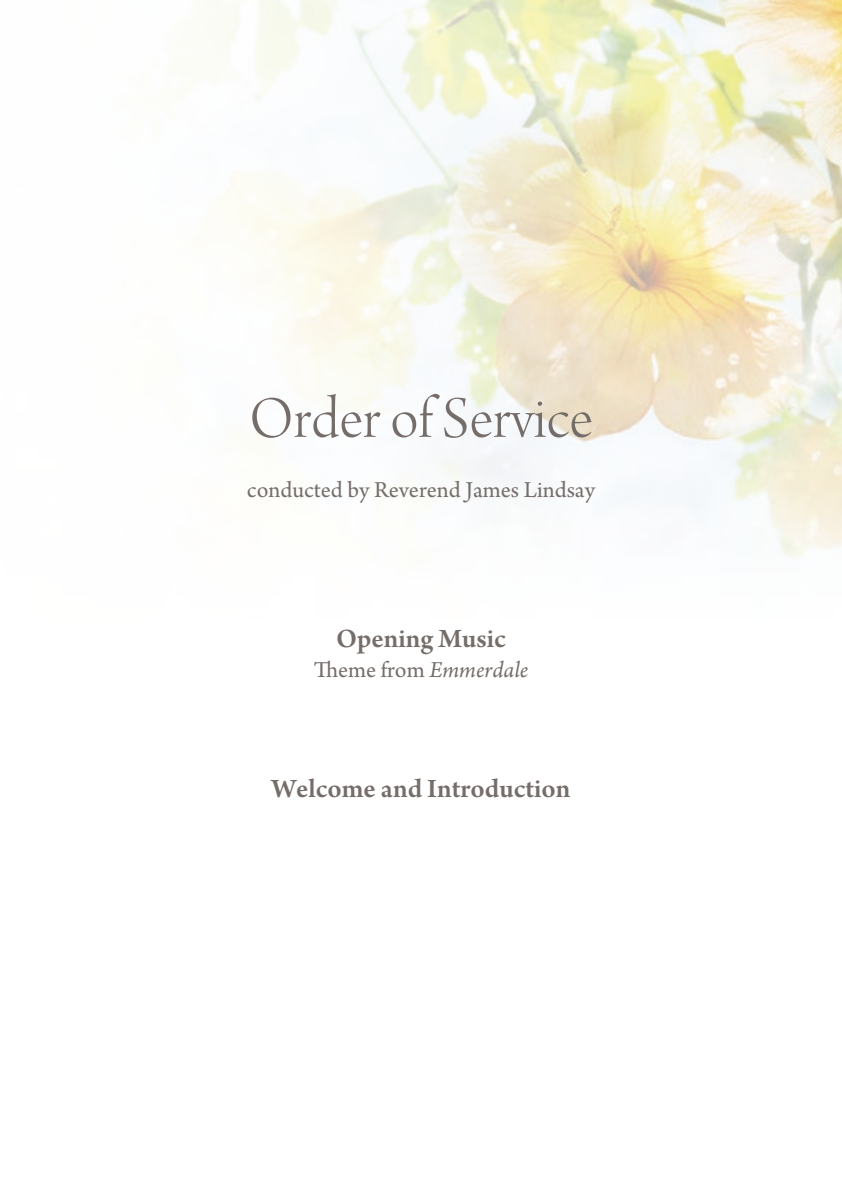
<style>
.page{position:relative;width:842px;height:1191px;background:#fff}
.page>*{position:absolute;margin:0;border:0;box-sizing:border-box;transform-origin:0 0}
.t1{font:62px "Arno Pro Light Display";color:#756d69}
.t2{font:600 28px "Arno Pro";color:#756d69}
.t3{font:24px "Arno Pro";color:#756d69}
.s1{font-style:italic}
</style>
<div class="page">
<img style="left:206px;top:0;width:636px;height:558px">
<h1 class="t1" style="left:249px;top:385px;width:345px">Order ofService</h1>
<p class="t3" style="left:247px;top:476px;width:350px">conducted by Reverend James Lindsay</p>
<p class="t2" style="left:336px;top:622px;width:171px">Opening Music</p>
<p class="t3" style="left:314px;top:656px;width:216px">Theme from <span class="s1">Emmerdale</span></p>
<p class="t2" style="left:271px;top:772px;width:301px">Welcome and Introduction</p>
</div>
